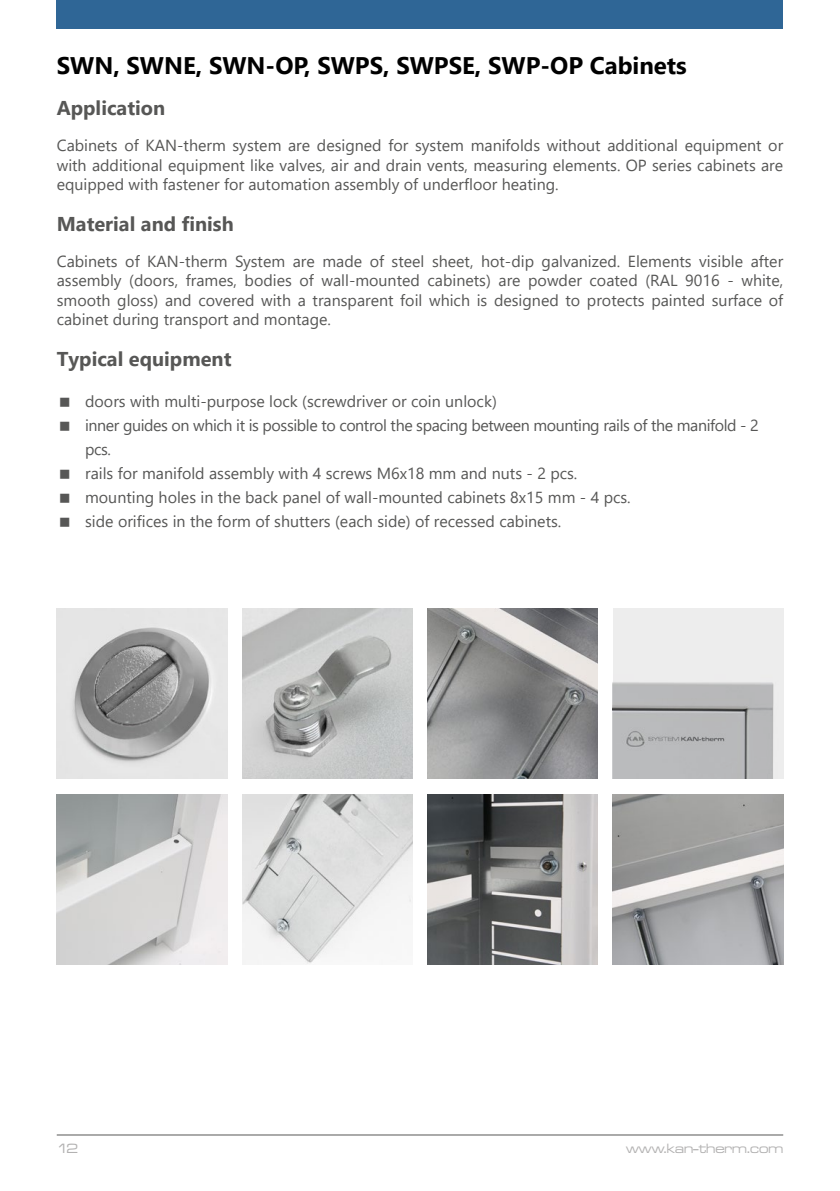
<style>
.page{position:relative;width:840px;height:1191px;background:#fff}
.page>*{position:absolute;margin:0;border:0;box-sizing:border-box;transform-origin:0 0}
.t1{font:700 24px "Segoe UI";color:#000}
.t2{font:700 20px "Segoe UI";color:#575756}
.t3{font:16px/19.2px "Segoe UI";color:#575756;text-align:justify}
.t4{font:14px "Microgramma D Med Ext";color:#b3b2b2}
</style>
<div class="page">
<hr style="left:57px;top:1134px;width:725px;height:1px;background:#575756">
<div style="left:57px;top:0;width:725px;height:28px;background:#2f6696"></div>
<img style="left:242px;top:794px;width:170px;height:170px">
<img style="left:427px;top:794px;width:170px;height:170px">
<img style="left:612px;top:794px;width:170px;height:170px">
<img style="left:57px;top:794px;width:170px;height:170px">
<img style="left:242px;top:608px;width:170px;height:171px">
<img style="left:427px;top:608px;width:170px;height:171px">
<img style="left:57px;top:608px;width:170px;height:171px">
<div style="left:612px;top:608px;width:170px;height:171px;background:#ededed"></div>
<img style="left:612px;top:663px;width:162px;height:116px">
<h1 class="t1" style="left:57px;top:43px;width:631px">SWN, SWNE, SWN-OP, SWPS, SWPSE, SWP-OP Cabinets</h1>
<p class="t2" style="left:57px;top:89px;width:110px">Application</p>
<p class="t3" style="left:57px;top:135px;width:727px">Cabinets of KAN-therm system are designed for system manifolds without additional equipment or with additional equipment like valves, air and drain vents, measuring elements. ОР series cabinets are equipped with fastener for automation assembly of underfloor heating.</p>
<p class="t2" style="left:57px;top:205px;width:178px">Material and finish</p>
<p class="t3" style="left:57px;top:250px;width:727px">Cabinets of KAN-therm System are made of steel sheet, hot-dip galvanized. Elements visible after assembly (doors, frames, bodies of wall-mounted cabinets) are powder coated (RAL 9016 - white, smooth gloss) and covered with a transparent foil which is designed to protects painted surface of cabinet during transport and montage.</p>
<p class="t2" style="left:57px;top:340px;width:176px">Тypical equipment</p>
<p class="t3" style="left:85px;top:388px;width:674px;line-height:24px;text-align:left">doors with multi-purpose lock (screwdriver or coin unlock)<br>inner guides on which it is possible to control the spacing between mounting rails of the manifold - 2 pcs.<br>rails for manifold assembly with 4 screws M6x18 mm and nuts - 2 pcs.<br>mounting holes in the back panel of wall-mounted cabinets 8x15 mm - 4 pcs.<br>side orifices in the form of shutters (each side) of recessed cabinets.</p>
<p class="t4" style="left:57px;top:1139px;width:23px">12</p>
<p class="t4" style="left:625px;top:1139px;width:158px">www.kan-therm.com</p>
</div>
